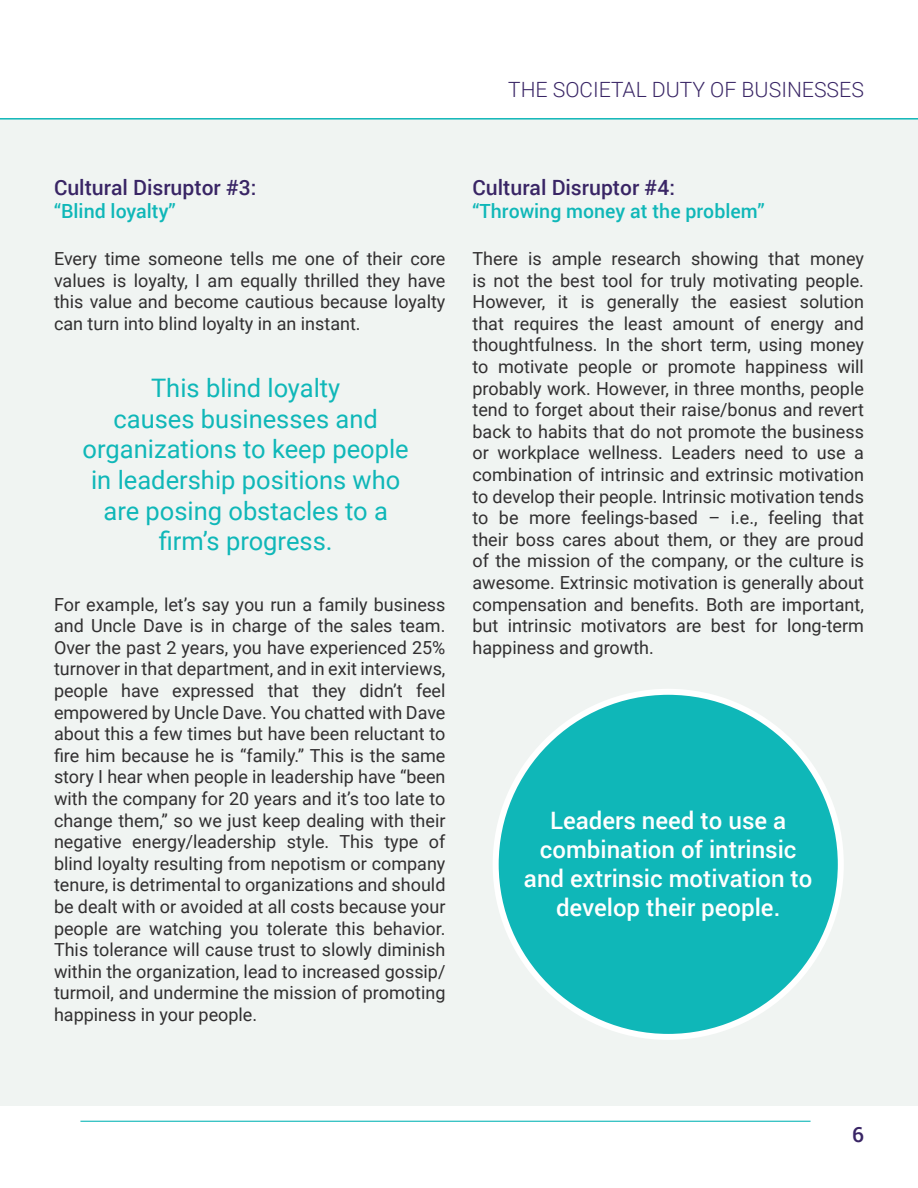
<style>
.page{position:relative;width:918px;height:1188px;background:#fff}
.page>*{position:absolute;margin:0;border:0;box-sizing:border-box;transform-origin:0 0}
.t1{font:25.5px/30.6px "Roboto";color:#0fb7b8;text-align:center}
.t2{font:500 24px/28.8px "Roboto";color:#fff;text-align:center}
.t3{font:500 21px "Roboto";color:#392565}
.t4{font:300 21px "Roboto";color:#392565}
.t5{font:500 19.5px "Roboto";color:#0fb7b8}
.t6{font:18px/21.6px "Roboto";color:#312f30;text-align:justify}
</style>
<div class="page">
<div style="left:0;top:118px;width:918px;height:987px;background:#f0f4f2"></div>
<hr style="left:0;top:118px;width:918px;height:2px;background:#0fb7b8">
<hr style="left:80px;top:1121px;width:731px;height:1px;background:#0fb7b8">
<div style="left:496px;top:692px;width:345px;height:345px;background:#0fb7b8;border-radius:50%"></div>
<p class="t4" style="left:508px;top:75px;width:357px">THE SOCIETAL DUTY OF BUSINESSES</p>
<p class="t3" style="left:54px;top:173px;width:204px">Cultural Disruptor #3:</p>
<p class="t5" style="left:54px;top:198px;width:123px">“Blind loyalty”</p>
<p class="t6" style="left:54px;top:247px;width:393px">Every time someone tells me one of their core values is loyalty, I am equally thrilled they have this value and become cautious because loyalty can turn into blind loyalty in an instant.</p>
<p class="t1" style="left:83px;top:372px;width:328px">This blind loyalty<br>causes businesses and organizations to keep people in leadership positions who are posing obstacles to a firm’s progress.</p>
<p class="t6" style="left:54px;top:593px;width:393px">For example, let’s say you run a family business and Uncle Dave is in charge of the sales team.<br>Over the past 2 years, you have experienced 25% turnover in that department, and in exit interviews, people have expressed that they didn’t feel empowered by Uncle Dave. You chatted with Dave about this a few times but have been reluctant to fire him because he is “family.” This is the same story I hear when people in leadership have “been with the company for 20 years and it’s too late to change them,” so we just keep dealing with their negative energy/leadership style. This type of blind loyalty resulting from nepotism or company tenure, is detrimental to organizations and should be dealt with or avoided at all costs because your people are watching you tolerate this behavior.<br>This tolerance will cause trust to slowly diminish within the organization, lead to increased gossip/ turmoil, and undermine the mission of promoting happiness in your people.</p>
<p class="t3" style="left:472px;top:173px;width:204px">Cultural Disruptor #4:</p>
<p class="t5" style="left:472px;top:198px;width:294px">“Throwing money at the problem”</p>
<p class="t6" style="left:472px;top:247px;width:393px">There is ample research showing that money is not the best tool for truly motivating people.<br>However, it is generally the easiest solution that requires the least amount of energy and thoughtfulness. In the short term, using money to motivate people or promote happiness will probably work. However, in three months, people tend to forget about their raise/bonus and revert back to habits that do not promote the business or workplace wellness. Leaders need to use a combination of intrinsic and extrinsic motivation to develop their people. Intrinsic motivation tends to be more feelings-based – i.e., feeling that their boss cares about them, or they are proud of the mission of the company, or the culture is awesome. Extrinsic motivation is generally about compensation and benefits. Both are important, but intrinsic motivators are best for long-term happiness and growth.</p>
<p class="t2" style="left:524px;top:805px;width:290px">Leaders need to use a combination of intrinsic and extrinsic motivation to develop their people.</p>
<p class="t3" style="left:852px;top:1120px;width:13px">6</p>
</div>
